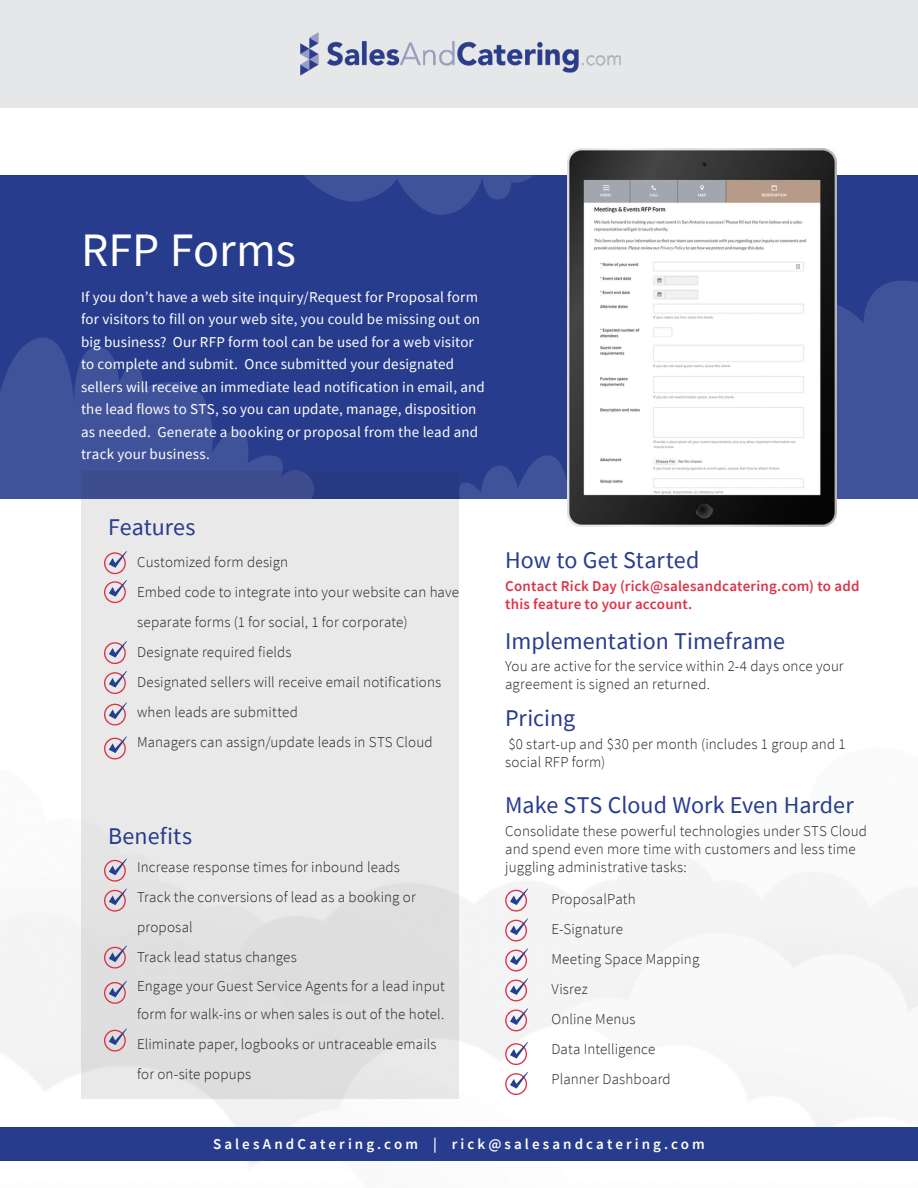
<style>
.page{position:relative;width:918px;height:1188px;background:#fff}
.page>*{position:absolute;margin:0;border:0;box-sizing:border-box;transform-origin:0 0}
.t1{font:48px "Source Sans Pro";letter-spacing:-.005em;color:#fff}
.t2{font:24px "Source Sans Pro";color:#273c8d}
.t3{font:300 15px/30px "Source Sans Pro";letter-spacing:.01em;color:#231f20}
.t4{font:15px/22.5px "Source Sans Pro";letter-spacing:.01em;color:#fff}
.t5{font:600 15px/18px "Source Sans Pro";letter-spacing:.01em;color:#dc3549}
.t6{font:600 15px "Source Sans Pro";letter-spacing:.205em;color:#fff}
</style>
<div class="page">
<div style="left:0;top:176px;width:918px;height:324px;background:#273c8d"></div>
<svg style="left:0;top:337px;width:299px;height:163px;fill:#40529a"></svg>
<svg style="left:305px;top:176px;width:227px;height:39px"></svg>
<svg style="left:459px;top:455px;width:108px;height:44px"></svg>
<svg style="left:837px;top:280px;width:81px;height:219px;background:#3e5099"></svg>
<div style="left:0;top:0;width:918px;height:108px;background:#e6e7e9"></div>
<div style="left:0;top:1127px;width:918px;height:34px;background:#273c8d"></div>
<img style="left:300px;top:32px;width:321px;height:44px">
<div style="left:81px;top:471px;width:378px;height:628px;background:#e9e9e9"></div>
<img style="left:567px;top:148px;width:270px;height:378px">
<svg style="left:505px;top:889px;width:23px;height:23px"></svg>
<svg style="left:505px;top:949px;width:23px;height:22px"></svg>
<svg style="left:505px;top:919px;width:23px;height:23px"></svg>
<svg style="left:505px;top:978px;width:23px;height:23px"></svg>
<svg style="left:505px;top:1008px;width:23px;height:23px"></svg>
<svg style="left:505px;top:1042px;width:23px;height:23px"></svg>
<svg style="left:505px;top:1072px;width:23px;height:23px"></svg>
<svg style="left:104px;top:551px;width:23px;height:23px"></svg>
<svg style="left:104px;top:641px;width:23px;height:23px"></svg>
<svg style="left:104px;top:671px;width:23px;height:23px"></svg>
<svg style="left:104px;top:580px;width:23px;height:23px"></svg>
<svg style="left:104px;top:703px;width:23px;height:23px"></svg>
<svg style="left:104px;top:737px;width:23px;height:23px"></svg>
<svg style="left:104px;top:859px;width:23px;height:23px"></svg>
<svg style="left:104px;top:889px;width:23px;height:23px"></svg>
<svg style="left:104px;top:946px;width:23px;height:23px"></svg>
<svg style="left:104px;top:981px;width:23px;height:23px"></svg>
<svg style="left:104px;top:1029px;width:23px;height:23px"></svg>
<h1 class="t1" style="left:81px;top:219px;width:216px">RFP Forms</h1>
<p class="t4" style="left:81px;top:285px;width:405px">If you don’t have a web site inquiry/Request for Proposal form for visitors to fill on your web site, you could be missing out on big business? Our RFP form tool can be used for a web visitor to complete and submit. Once submitted your designated sellers will receive an immediate lead notification in email, and the lead flows to STS, so you can update, manage, disposition as needed. Generate a booking or proposal from the lead and track your business.</p>
<h2 class="t2" style="left:108px;top:512px;width:89px">Features</h2>
<p class="t3" style="left:137px;top:547px;width:323px">Customized form design<br>Embed code to integrate into your website can have separate forms (1 for social, 1 for corporate)<br>Designate required fields<br>Designated sellers will receive email notifications when leads are submitted<br>Managers can assign/update leads in STS Cloud</p>
<h2 class="t2" style="left:108px;top:821px;width:86px">Benefits</h2>
<p class="t3" style="left:137px;top:852px;width:280px">Increase response times for inbound leads<br>Track the conversions of lead as a booking or proposal<br>Track lead status changes</p>
<p class="t3" style="left:137px;top:972px;width:309px;line-height:28.5px">Engage your Guest Service Agents for a lead input form for walk-ins or when sales is out of the hotel.</p>
<p class="t3" style="left:137px;top:1029px;width:301px">Eliminate paper, logbooks or untraceable emails for on-site popups</p>
<h2 class="t2" style="left:505px;top:545px;width:196px">How to Get Started</h2>
<p class="t5" style="left:505px;top:577px;width:356px">Contact Rick Day (rick@salesandcatering.com) to add this feature to your account.</p>
<h2 class="t2" style="left:505px;top:625px;width:281px">Implementation Timeframe</h2>
<p class="t3" style="left:505px;top:657px;width:340px;line-height:18px">You are active for the service within 2-4 days once your agreement is signed an returned.</p>
<h2 class="t2" style="left:505px;top:703px;width:72px">Pricing</h2>
<p class="t3" style="left:505px;top:735px;width:342px;line-height:18px">$0 start-up and $30 per month (includes 1 group and 1 social RFP form)</p>
<h2 class="t2" style="left:505px;top:789px;width:350px">Make STS Cloud Work Even Harder</h2>
<p class="t3" style="left:505px;top:822px;width:363px;line-height:18px">Consolidate these powerful technologies under STS Cloud and spend even more time with customers and less time juggling administrative tasks:</p>
<p class="t3" style="left:551px;top:884px;width:149px">ProposalPath<br>E-Signature<br>Meeting Space Mapping<br>Visrez<br>Online Menus<br>Data Intelligence<br>Planner Dashboard</p>
<p class="t6" style="left:213px;top:1134px;width:493px">SalesAndCatering.com | rick@salesandcatering.com</p>
</div>
